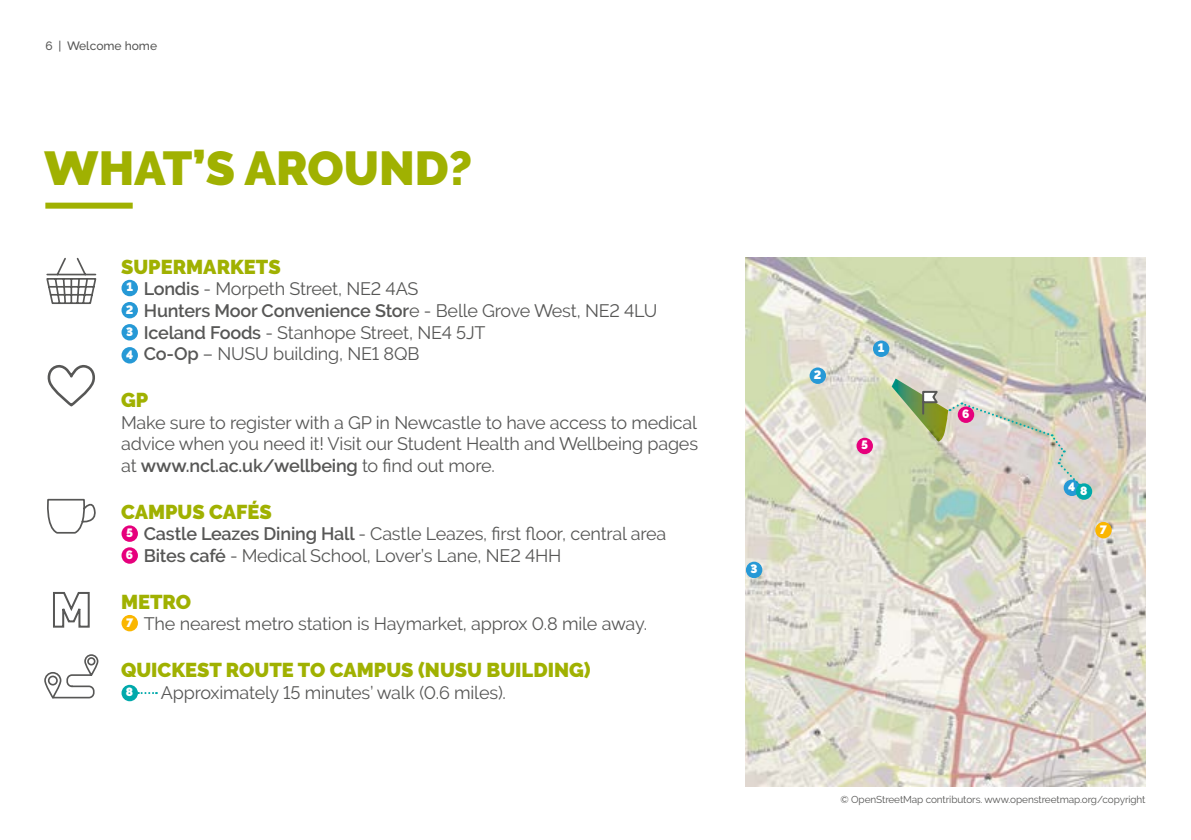
<style>
.page{position:relative;width:1191px;height:840px;background:#fff}
.page>*{position:absolute;margin:0;border:0;box-sizing:border-box;transform-origin:0 0}
.t1{font:900 47.4px "Derailed";color:#a0b101}
.t2{font:900 20px "Derailed";color:#a0b101}
.t3{font:18px/21.6px "Derailed";letter-spacing:-.01em;color:#575756}
.t4{font:900 12px/23px "Derailed";color:#fff}
.t5{font:500 12px "Derailed";color:#575756}
.t6{font:10px "Derailed";letter-spacing:-.01em;color:#575756}
.s1{font-weight:600}
</style>
<div class="page">
<svg style="left:53px;top:592px;width:37px;height:36px"></svg>
<div style="left:45px;top:202px;width:88px;height:6px;background:#a0b101"></div>
<img style="left:746px;top:257px;width:399px;height:528px">
<svg style="left:46px;top:257px;width:51px;height:47px"></svg>
<svg style="left:47px;top:364px;width:48px;height:43px"></svg>
<svg style="left:47px;top:498px;width:49px;height:36px"></svg>
<svg style="left:44px;top:654px;width:55px;height:44px"></svg>
<div style="left:121px;top:280px;width:17px;height:16px;background:#2699d6;border-radius:50%"></div>
<div style="left:873px;top:340px;width:16px;height:17px;background:#2699d6;border-radius:50%"></div>
<div style="left:121px;top:302px;width:17px;height:16px;background:#2699d6;border-radius:50%"></div>
<div style="left:809px;top:367px;width:17px;height:17px;background:#2699d6;border-radius:50%"></div>
<div style="left:121px;top:324px;width:17px;height:16px;background:#2699d6;border-radius:50%"></div>
<div style="left:121px;top:347px;width:17px;height:16px;background:#2699d6;border-radius:50%"></div>
<div style="left:746px;top:561px;width:16px;height:16px;background:#2699d6;border-radius:50%"></div>
<div style="left:1063px;top:479px;width:17px;height:16px;background:#2699d6;border-radius:50%"></div>
<div style="left:121px;top:525px;width:17px;height:16px;background:#e6007c;border-radius:50%"></div>
<div style="left:856px;top:437px;width:17px;height:17px;background:#e6007c;border-radius:50%"></div>
<div style="left:121px;top:547px;width:17px;height:16px;background:#e6007c;border-radius:50%"></div>
<div style="left:121px;top:614px;width:17px;height:17px;background:#fab600;border-radius:50%"></div>
<div style="left:1095px;top:521px;width:16px;height:17px;background:#fab600;border-radius:50%"></div>
<div style="left:1075px;top:483px;width:17px;height:16px;background:#00a9ab;border-radius:50%"></div>
<svg style="left:891px;top:378px;width:189px;height:107px;background:#cccdb9"></svg>
<div style="left:957px;top:406px;width:17px;height:16px;background:#e6007c;border-radius:50%"></div>
<svg style="left:138px;top:692px;width:19px;height:1px"></svg>
<div style="left:121px;top:684px;width:17px;height:16px;background:#00a9ab;border-radius:50%"></div>
<p class="t5" style="left:45px;top:39px;width:113px">6 | Welcome home</p>
<h1 class="t1" style="left:44px;top:141px;width:429px">WHAT’S AROUND?</h1>
<p class="t2" style="left:121px;top:255px;width:161px">SUPERMARKETS</p>
<p class="t3" style="left:144px;top:278px;width:515px"><span class="s1">Londis</span> - Morpeth Street, NE2 4AS<br><span class="s1">Hunters Moor Convenience Stor</span>e - Belle Grove West, NE2 4LU <span class="s1">Iceland Foods</span> - Stanhope Street, NE4 5JT<br><span class="s1">Co-Op</span> – NUSU building, NE1 8QB</p>
<p class="t2" style="left:121px;top:388px;width:29px">GP</p>
<p class="t3" style="left:121px;top:411px;width:578px;text-align:justify">Make sure to register with a GP in Newcastle to have access to medical advice when you need it! Visit our Student Health and Wellbeing pages at <span class="s1">www.ncl.ac.uk/wellbeing</span> to find out more.</p>
<p class="t2" style="left:121px;top:500px;width:152px">CAMPUS CAFÉS</p>
<p class="t3" style="left:144px;top:523px;width:524px"><span class="s1">Castle Leazes Dining Hall</span> - Castle Leazes, first floor, central area<br><span class="s1">Bites café</span> - Medical School, Lover’s Lane, NE2 4HH</p>
<p class="t2" style="left:121px;top:590px;width:72px">METRO</p>
<p class="t3" style="left:144px;top:612px;width:505px">The nearest metro station is Haymarket, approx 0.8 mile away.</p>
<p class="t2" style="left:121px;top:658px;width:471px">QUICKEST ROUTE TO CAMPUS (NUSU BUILDING)</p>
<p class="t3" style="left:161px;top:681px;width:347px">Approximately 15 minutes’ walk (0.6 miles).</p>
<p class="t4" style="left:126px;top:276px;width:8px">1</p>
<p class="t4" style="left:126px;top:298px;width:9px">2</p>
<p class="t4" style="left:126px;top:320px;width:9px">3<br>4</p>
<p class="t4" style="left:126px;top:521px;width:8px">5</p>
<p class="t4" style="left:126px;top:543px;width:9px">6</p>
<p class="t4" style="left:126px;top:610px;width:9px">7</p>
<p class="t4" style="left:126px;top:680px;width:9px">8</p>
<p class="t4" style="left:750px;top:557px;width:9px">3</p>
<p class="t4" style="left:814px;top:363px;width:9px">2</p>
<p class="t4" style="left:877px;top:336px;width:8px">1</p>
<p class="t4" style="left:861px;top:433px;width:8px">5</p>
<p class="t4" style="left:962px;top:402px;width:9px">6</p>
<p class="t4" style="left:1068px;top:475px;width:9px">4</p>
<p class="t4" style="left:1080px;top:479px;width:9px">8</p>
<p class="t4" style="left:1099px;top:517px;width:9px">7</p>
<p class="t6" style="left:840px;top:793px;width:306px">© OpenStreetMap contributors. www.openstreetmap.org/copyright</p>
</div>
